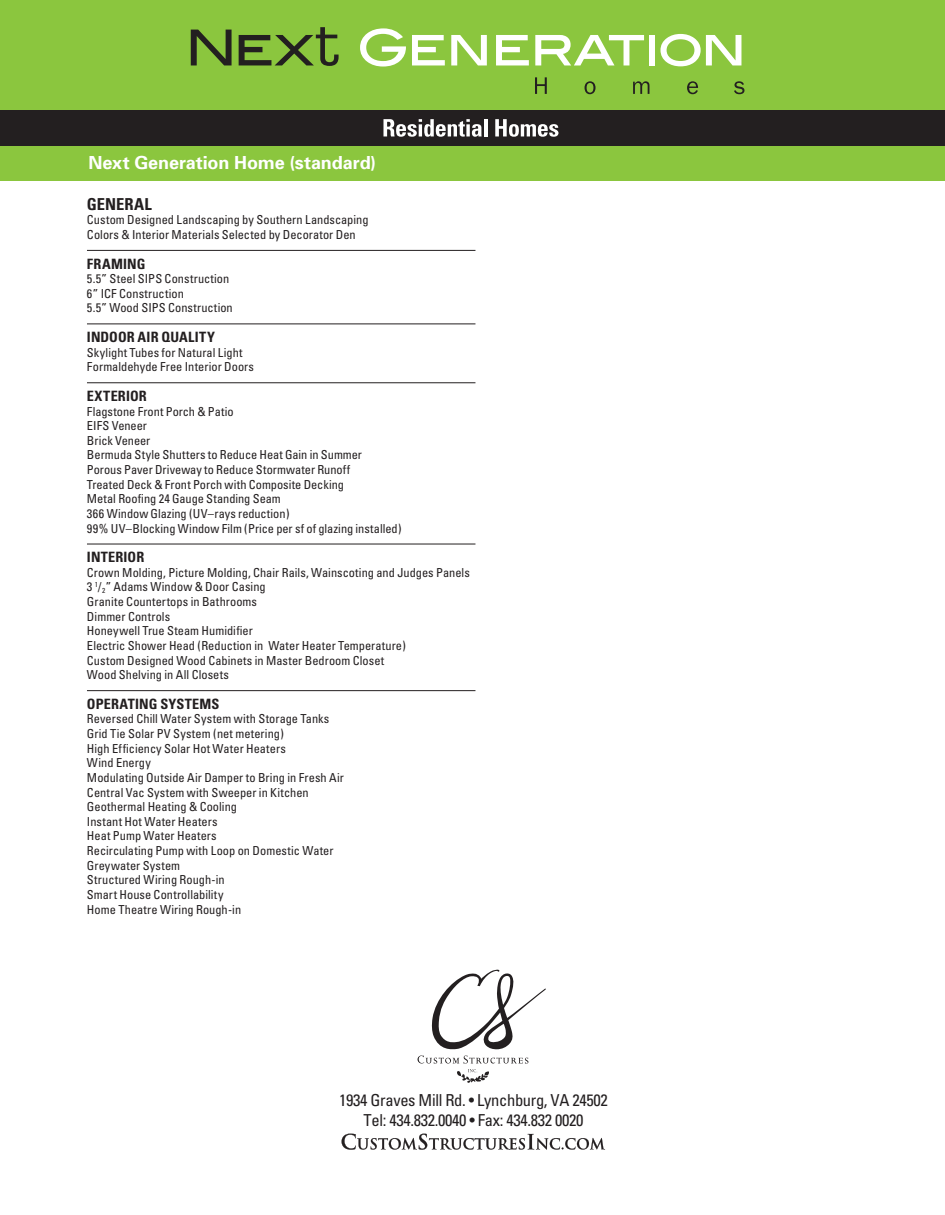
<style>
.page{position:relative;width:945px;height:1215px;background:#fff}
.page>*{position:absolute;margin:0;border:0;box-sizing:border-box;transform-origin:0 0}
.t1{font:700 18px "Univers";letter-spacing:-.005em;color:#fff}
.t2{font:condensed 16.5px/19.8px "Univers";letter-spacing:-.02em;color:#231f20;text-align:center}
.t3{font:700 condensed 16.5px "Univers";color:#231f20}
.t4{font:700 condensed 14.25px "Univers";letter-spacing:.01em;color:#231f20}
.t5{font:condensed 12.3px/14.7px "Univers";color:#231f20}
</style>
<div class="page">
<div style="left:0;top:0;width:944px;height:120px;background:#8bc63e"></div>
<div style="left:0;top:145px;width:945px;height:36px;background:#8bc63e"></div>
<div style="left:0;top:110px;width:944px;height:36px;background:#231f20"></div>
<svg style="left:191px;top:30px;width:41px;height:35px"></svg>
<svg style="left:239px;top:27px;width:100px;height:39px"></svg>
<svg style="left:360px;top:28px;width:46px;height:39px"></svg>
<svg style="left:412px;top:35px;width:33px;height:30px"></svg>
<svg style="left:451px;top:35px;width:36px;height:30px"></svg>
<svg style="left:496px;top:35px;width:33px;height:30px"></svg>
<svg style="left:535px;top:35px;width:109px;height:30px"></svg>
<div style="left:649px;top:35px;width:6px;height:30px;background:#fff"></div>
<svg style="left:661px;top:34px;width:80px;height:32px"></svg>
<svg style="left:535px;top:77px;width:12px;height:17px"></svg>
<svg style="left:585px;top:81px;width:11px;height:13px"></svg>
<svg style="left:633px;top:81px;width:16px;height:13px"></svg>
<svg style="left:687px;top:81px;width:11px;height:13px"></svg>
<svg style="left:734px;top:81px;width:10px;height:13px"></svg>
<svg style="left:383px;top:119px;width:99px;height:18px"></svg>
<hr style="left:484px;top:119px;width:3px;height:17px;background:#fff">
<svg style="left:495px;top:119px;width:64px;height:18px"></svg>
<hr style="left:87px;top:250px;width:388px;height:1px;background:#231f20">
<hr style="left:87px;top:324px;width:388px;height:1px;background:#231f20">
<hr style="left:87px;top:383px;width:388px;height:1px;background:#231f20">
<hr style="left:87px;top:544px;width:388px;height:1px;background:#231f20">
<hr style="left:87px;top:690px;width:388px;height:1px;background:#231f20">
<svg style="left:418px;top:970px;width:128px;height:113px"></svg>
<svg style="left:342px;top:1134px;width:263px;height:16px"></svg>
<h1 class="t1" style="left:88px;top:151px;width:289px">Next Generation Home (standard)</h1>
<h2 class="t3" style="left:87px;top:194px;width:66px">GENERAL</h2>
<p class="t5" style="left:87px;top:212px;width:283px">Custom Designed Landscaping by Southern Landscaping<br>Colors &amp; Interior Materials Selected by Decorator Den</p>
<p class="t4" style="left:87px;top:255px;width:60px">FRAMING</p>
<p class="t5" style="left:87px;top:271px;width:147px">5.5” Steel SIPS Construction<br>6” ICF Construction<br>5.5” Wood SIPS Construction</p>
<p class="t4" style="left:87px;top:328px;width:129px">INDOOR AIR QUALITY</p>
<p class="t5" style="left:87px;top:345px;width:169px">Skylight Tubes for Natural Light<br>Formaldehyde Free Interior Doors</p>
<p class="t4" style="left:87px;top:387px;width:61px">EXTERIOR</p>
<p class="t5" style="left:87px;top:404px;width:316px">Flagstone Front Porch &amp; Patio<br>EIFS Veneer<br>Brick Veneer<br>Bermuda Style Shutters to Reduce Heat Gain in Summer<br>Porous Paver Driveway to Reduce Stormwater Runoff<br>Treated Deck &amp; Front Porch with Composite Decking<br>Metal Roofing 24 Gauge Standing Seam<br>366 Window Glazing (UV–rays reduction)<br>99% UV–Blocking Window Film (Price per sf of glazing installed)</p>
<p class="t4" style="left:87px;top:548px;width:59px">INTERIOR</p>
<p class="t5" style="left:87px;top:565px;width:384px">Crown Molding, Picture Molding, Chair Rails, Wainscoting and Judges Panels 3 <sup>1</sup>/<sub>2</sub>” Adams Window &amp; Door Casing<br>Granite Countertops in Bathrooms<br>Dimmer Controls<br>Honeywell True Steam Humidifier<br>Electric Shower Head (Reduction in Water Heater Temperature)<br>Custom Designed Wood Cabinets in Master Bedroom Closet<br>Wood Shelving in All Closets</p>
<p class="t4" style="left:87px;top:695px;width:134px">OPERATING SYSTEMS</p>
<p class="t5" style="left:87px;top:712px;width:258px">Reversed Chill Water System with Storage Tanks Grid Tie Solar PV System (net metering)<br>High Efficiency Solar Hot Water Heaters<br>Wind Energy<br>Modulating Outside Air Damper to Bring in Fresh Air Central Vac System with Sweeper in Kitchen Geothermal Heating &amp; Cooling<br>Instant Hot Water Heaters<br>Heat Pump Water Heaters<br>Recirculating Pump with Loop on Domestic Water Greywater System<br>Structured Wiring Rough-in<br>Smart House Controllability<br>Home Theatre Wiring Rough-in</p>
<h2 class="t2" style="left:339px;top:1090px;width:270px">1934 Graves Mill Rd. • Lynchburg, VA 24502<br>Tel: 434.832.0040 • Fax: 434.832 0020</h2>
</div>
